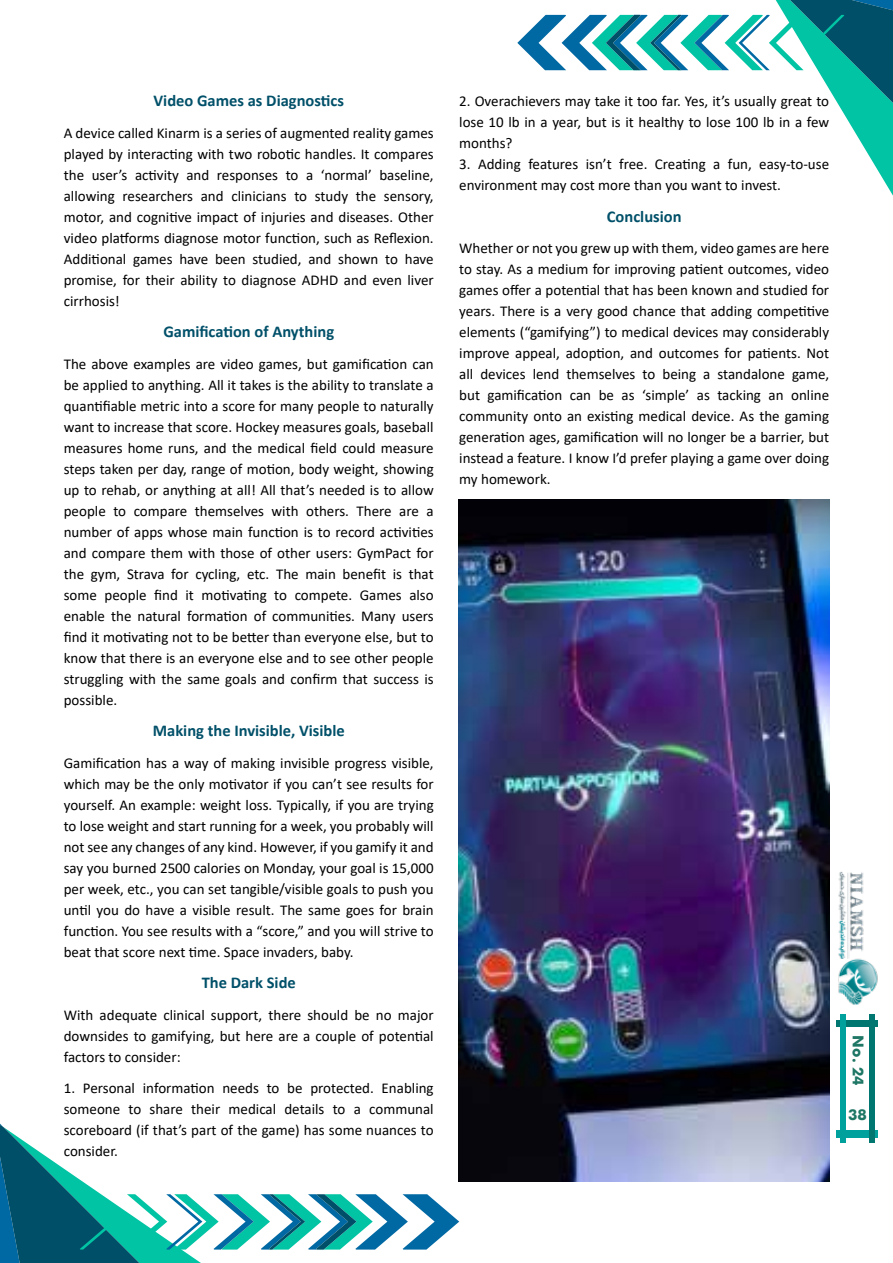
<style>
.page{position:relative;width:893px;height:1263px;background:#fff}
.page>*{position:absolute;margin:0;border:0;box-sizing:border-box;transform-origin:0 0}
.t1{font:700 16.5px "Calibri";color:#005069}
.t2{font:15px/21px "Calibri";color:#000}
.t3{font:700 15px "Futura";color:#1e7665}
</style>
<div class="page">
<img style="left:829px;top:860px;width:49px;height:150px">
<svg style="left:517px;top:0;width:376px;height:196px"></svg>
<svg style="left:0;top:1124px;width:459px;height:139px"></svg>
<div style="left:836px;top:1020px;width:42px;height:7px;background:#007671"></div>
<div style="left:836px;top:1131px;width:42px;height:6px;background:#00a09d"></div>
<div style="left:840px;top:1015px;width:5px;height:128px;background:#00a09d"></div>
<div style="left:869px;top:1015px;width:5px;height:128px;background:#007671"></div>
<img style="left:458px;top:499px;width:371px;height:682px">
<p class="t1" style="left:154px;top:89px;width:192px">Video Games as Diagnostics</p>
<p class="t2" style="left:64px;top:122px;width:371px;text-align:right">A device called Kinarm is a series of augmented reality games played by interacting with two robotic handles It. compares baseline,</p>
<p class="t2" style="left:92px;top:164px;width:37px">user s’</p>
<p class="t2" style="left:321px;top:164px;width:53px">‘normal’</p>
<p class="t2" style="left:64px;top:164px;width:22px">the</p>
<p class="t2" style="left:186px;top:164px;width:24px">and</p>
<p class="t2" style="left:135px;top:164px;width:45px">activity</p>
<p class="t2" style="left:286px;top:164px;width:14px">to</p>
<p class="t2" style="left:217px;top:164px;width:63px">responses</p>
<p class="t2" style="left:306px;top:164px;width:9px">a</p>
<p class="t2" style="left:64px;top:185px;width:53px">allowing</p>
<p class="t2" style="left:64px;top:206px;width:371px">motor, and cognitive impact of injuries and diseases. Other</p>
<p class="t2" style="left:64px;top:227px;width:371px">video platforms diagnose motor function, such as Reflexion.</p>
<p class="t2" style="left:405px;top:248px;width:30px">have</p>
<p class="t2" style="left:123px;top:185px;width:72px">researchers</p>
<p class="t2" style="left:231px;top:185px;width:57px">clinicians</p>
<p class="t2" style="left:356px;top:185px;width:22px">the</p>
<p class="t2" style="left:201px;top:185px;width:24px">and</p>
<p class="t2" style="left:315px;top:185px;width:35px">study</p>
<p class="t2" style="left:294px;top:185px;width:14px">to</p>
<p class="t2" style="left:384px;top:185px;width:51px">sensory,</p>
<p class="t2" style="left:64px;top:248px;width:371px">Additional<br>promise, for their ability to diagnose ADHD and even liver cirrhosis!</p>
<p class="t1" style="left:163px;top:320px;width:172px">Gamification of Anything</p>
<p class="t2" style="left:64px;top:353px;width:371px;text-align:right">The above examples are video games, but gamification can be applied to anything. All it takes is the ability to translate a quantifiable metric into a score for many people to naturally want to increase that score. Hockey measures goals, baseball measures home runs, and the medical field could measure steps taken per day, range of motion, body weight, showing up to rehab, or anything at all! All that s’ needed is to allow a</p>
<p class="t2" style="left:179px;top:248px;width:30px">have</p>
<p class="t2" style="left:215px;top:248px;width:32px">been</p>
<p class="t2" style="left:338px;top:248px;width:42px">shown</p>
<p class="t2" style="left:253px;top:248px;width:51px">studied,</p>
<p class="t2" style="left:308px;top:248px;width:24px">and</p>
<p class="t2" style="left:385px;top:248px;width:14px">to</p>
<p class="t2" style="left:133px;top:248px;width:41px">games</p>
<p class="t2" style="left:64px;top:500px;width:44px">people</p>
<p class="t2" style="left:64px;top:521px;width:371px">number of apps whose main function is to record activities</p>
<p class="t2" style="left:64px;top:542px;width:371px">and compare them with those of other users: GymPact for</p>
<p class="t2" style="left:64px;top:563px;width:371px">the gym, Strava for cycling, etc. The main benefit is that</p>
<p class="t2" style="left:409px;top:584px;width:26px">also</p>
<p class="t2" style="left:195px;top:500px;width:71px">themselves</p>
<p class="t2" style="left:272px;top:500px;width:29px">with</p>
<p class="t2" style="left:306px;top:500px;width:44px">others.</p>
<p class="t2" style="left:357px;top:500px;width:37px">There</p>
<p class="t2" style="left:113px;top:500px;width:14px">to</p>
<p class="t2" style="left:134px;top:500px;width:55px">compare</p>
<p class="t2" style="left:399px;top:500px;width:21px">are</p>
<p class="t2" style="left:154px;top:584px;width:25px">find</p>
<p class="t2" style="left:105px;top:584px;width:44px">people</p>
<p class="t2" style="left:186px;top:584px;width:10px">it</p>
<p class="t2" style="left:202px;top:584px;width:67px">motivating</p>
<p class="t2" style="left:360px;top:584px;width:43px">Games</p>
<p class="t2" style="left:274px;top:584px;width:14px">to</p>
<p class="t2" style="left:295px;top:584px;width:59px">compete.</p>
<p class="t2" style="left:64px;top:584px;width:371px">some<br>enable the natural formation of communities. Many users find it motivating not to be better than everyone else, but to know that there is an everyone else and to see other people struggling with the same goals and confirm that success is possible.</p>
<p class="t1" style="left:153px;top:719px;width:193px">Making the Invisible, Visible</p>
<p class="t2" style="left:64px;top:752px;width:371px;text-align:justify">Gamification has a way of making invisible progress visible, which may be the only motivator if you can t’ see results for yourself. An example: weight loss. Typically if, you are trying to lose weight and start running for a week, you probably will not see any changes of any kind. However if, you gamify it and say you burned 2500 calories on Monday, your goal is 15,000 per week, etc., you can set tangible/visible goals to push you until you do have a visible result. The same goes for brain function. You see results with a “score ” , and you will strive to beat that score next time. Space invaders, baby.</p>
<p class="t1" style="left:202px;top:971px;width:96px">The Dark Side</p>
<p class="t2" style="left:64px;top:1004px;width:371px;text-align:justify">With adequate clinical support, there should be no major downsides to gamifying, but here are a couple of potential factors to consider:</p>
<p class="t2" style="left:382px;top:1077px;width:54px">Enabling</p>
<p class="t2" style="left:143px;top:1077px;width:73px">information</p>
<p class="t2" style="left:83px;top:1077px;width:54px">Personal</p>
<p class="t2" style="left:287px;top:1077px;width:17px">be</p>
<p class="t2" style="left:222px;top:1077px;width:38px">needs</p>
<p class="t2" style="left:310px;top:1077px;width:65px">protected.</p>
<p class="t2" style="left:64px;top:1077px;width:13px">1.</p>
<p class="t2" style="left:267px;top:1077px;width:14px">to</p>
<p class="t2" style="left:150px;top:1098px;width:35px">share</p>
<p class="t2" style="left:191px;top:1098px;width:31px">their</p>
<p class="t2" style="left:229px;top:1098px;width:49px">medical</p>
<p class="t2" style="left:284px;top:1098px;width:42px">details</p>
<p class="t2" style="left:369px;top:1098px;width:66px">communal</p>
<p class="t2" style="left:129px;top:1098px;width:14px">to</p>
<p class="t2" style="left:333px;top:1098px;width:14px">to</p>
<p class="t2" style="left:64px;top:1098px;width:371px">someone<br>scoreboard (if that s’ part of the game) has some nuances to consider.</p>
<p class="t2" style="left:354px;top:1098px;width:9px">a</p>
<p class="t2" style="left:459px;top:90px;width:371px">2. Overachievers may take it too far. Yes s’i t, usually great to</p>
<p class="t2" style="left:459px;top:111px;width:371px">lose 10 lb in a year, but is it healthy to lose 100 lb in a few</p>
<p class="t2" style="left:459px;top:132px;width:55px">months?</p>
<p class="t2" style="left:759px;top:153px;width:71px">easy-to-use</p>
<p class="t2" style="left:528px;top:153px;width:51px">features</p>
<p class="t2" style="left:586px;top:153px;width:27px">isn t’</p>
<p class="t2" style="left:619px;top:153px;width:30px">free.</p>
<p class="t2" style="left:728px;top:153px;width:26px">fun,</p>
<p class="t2" style="left:478px;top:153px;width:44px">Adding</p>
<p class="t2" style="left:655px;top:153px;width:52px">Creating</p>
<p class="t2" style="left:459px;top:153px;width:323px">3.<br>environment may cost more than you want to invest.</p>
<p class="t1" style="left:607px;top:204px;width:76px">Conclusion</p>
<p class="t2" style="left:459px;top:237px;width:371px;text-align:right">Whether or not you grew up with them, video games are here to stay. As a medium for improving patient outcomes, video games offer a potential that has been known and studied for years. There is a very good chance that adding competitive elements (“gamifying”) to medical devices may considerably improve appeal, adoption, and outcomes for patients. Not game,</p>
<p class="t2" style="left:713px;top:153px;width:9px">a</p>
<p class="t2" style="left:459px;top:363px;width:16px">all</p>
<p class="t2" style="left:533px;top:363px;width:28px">lend</p>
<p class="t2" style="left:566px;top:363px;width:71px">themselves</p>
<p class="t2" style="left:662px;top:363px;width:35px">being</p>
<p class="t2" style="left:718px;top:363px;width:69px">standalone</p>
<p class="t2" style="left:480px;top:363px;width:47px">devices</p>
<p class="t2" style="left:643px;top:363px;width:14px">to</p>
<p class="t2" style="left:703px;top:363px;width:9px">a</p>
<p class="t2" style="left:488px;top:384px;width:76px">gamification</p>
<p class="t2" style="left:642px;top:384px;width:49px">‘simple’</p>
<p class="t2" style="left:459px;top:384px;width:371px">but<br>community onto an existing medical device. As the gaming generation ages, gamification will no longer be a barrier, but instead a feature I. know d’I prefer playing a game over doing my homework.</p>
<p class="t2" style="left:599px;top:384px;width:17px">be</p>
<p class="t2" style="left:717px;top:384px;width:45px">tacking</p>
<p class="t2" style="left:791px;top:384px;width:39px">online</p>
<p class="t2" style="left:570px;top:384px;width:23px">can</p>
<p class="t2" style="left:621px;top:384px;width:15px">as</p>
<p class="t2" style="left:697px;top:384px;width:15px">as</p>
<p class="t2" style="left:769px;top:384px;width:17px">an</p>
<p class="t3" style="left:869px;top:1035px;width:52px;rotate:90deg">No. 24</p>
<p class="t3" style="left:848px;top:1104px;width:20px">38</p>
</div>
